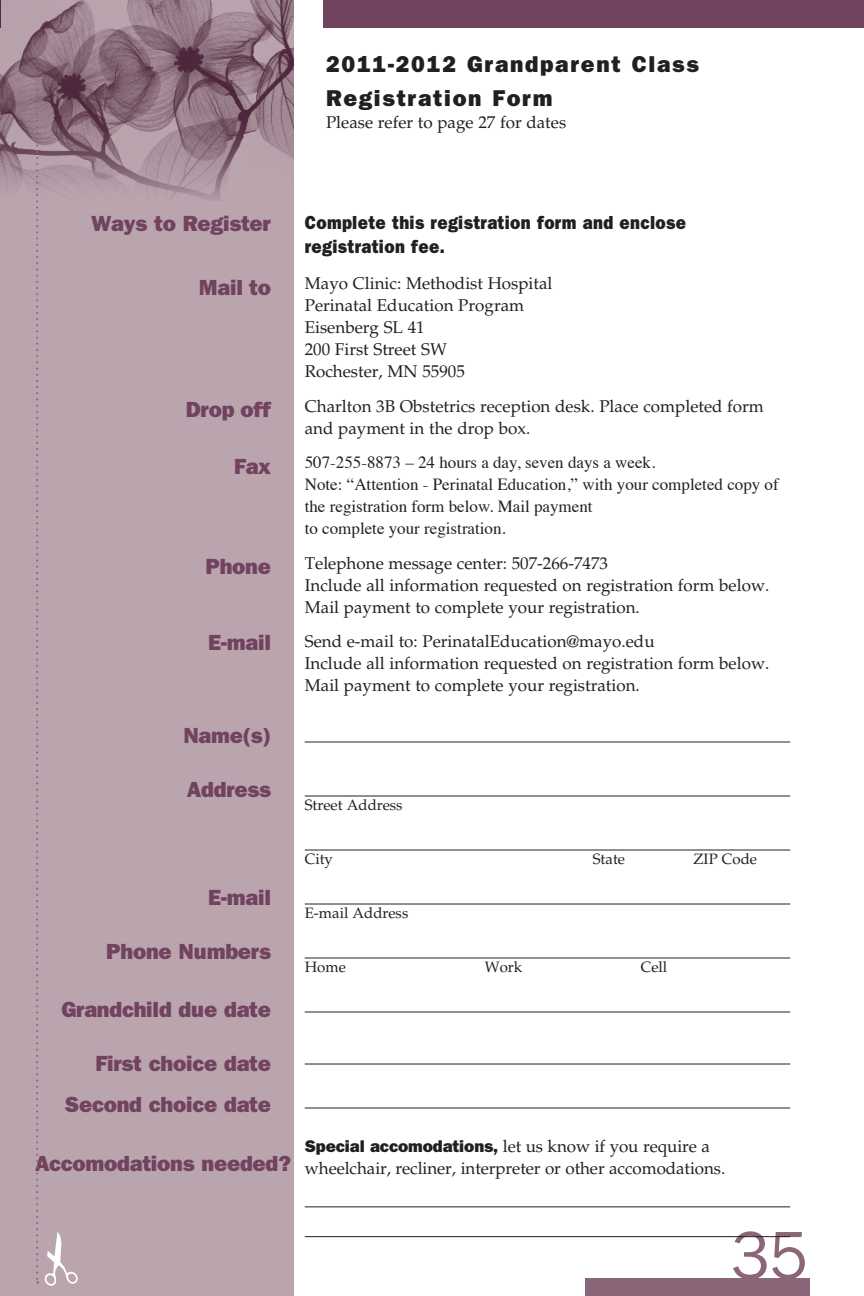
<style>
.page{position:relative;width:864px;height:1296px;background:#fff}
.page>*{position:absolute;margin:0;border:0;box-sizing:border-box;transform-origin:0 0}
.t1{font:68px "ITC Franklin Gothic Std";color:#8b6679;scale:.95 1}
.Text{font:23px "ITC Franklin Gothic Std Hvy";letter-spacing:.075em;color:#231f20}
.Subheading{font:22px "ITC Franklin Gothic Std Hvy";letter-spacing:-.01em;color:#71435f}
.Text-2{font:19px/24px "ITC Franklin Gothic Std Hvy";letter-spacing:.02em;color:#231f20;scale:.9 1}
.Text-3{font:17px/22px "Palatino LT Std";color:#231f20}
.t2{font:17px/22px "Times";color:#231f20}
.Text-4{font:15px "Palatino LT Std";color:#231f20}
.s1{font-family:"ITC Franklin Gothic Std Hvy"}
</style>
<div class="page">
<div style="left:324px;top:0;width:540px;height:28px;background:#71435f"></div>
<div style="left:585px;top:1278px;width:225px;height:18px;background:#8b6679"></div>
<div style="left:0;top:0;width:294px;height:1296px;background:#baa5af"></div>
<img style="left:0;top:0;width:294px;height:200px">
<hr style="left:305px;top:742px;width:485px;height:1px;background:#231f20">
<hr style="left:305px;top:796px;width:485px;height:1px;background:#231f20">
<hr style="left:305px;top:850px;width:485px;height:1px;background:#231f20">
<hr style="left:305px;top:904px;width:485px;height:1px;background:#231f20">
<hr style="left:305px;top:958px;width:485px;height:1px;background:#231f20">
<hr style="left:305px;top:1012px;width:485px;height:1px;background:#231f20">
<hr style="left:305px;top:1064px;width:485px;height:1px;background:#231f20">
<hr style="left:305px;top:1108px;width:485px;height:1px;background:#231f20">
<hr style="left:305px;top:1206px;width:485px;height:1px;background:#231f20">
<hr style="left:305px;top:1236px;width:485px;height:1px;background:#231f20">
<svg style="left:36px;top:89px;width:2px;height:1195px"></svg>
<svg style="left:45px;top:1232px;width:33px;height:54px"></svg>
<p class="Text" style="left:326px;top:50px;width:374px">2011-2012 Grandparent Class</p>
<p class="Text" style="left:326px;top:84px;width:228px">Registration Form</p>
<p class="Text-3" style="left:326px;top:111px;width:242px">Please refer to page 27 for dates</p>
<p class="Subheading" style="left:91px;top:211px;width:181px">Ways to Register</p>
<p class="Text-2" style="left:305px;top:211px;width:425px">Complete this registration form and enclose registration fee.</p>
<p class="Subheading" style="left:199px;top:275px;width:74px">Mail to</p>
<p class="Text-3" style="left:305px;top:273px;width:249px">Mayo Clinic: Methodist Hospital<br>Perinatal Education Program<br>Eisenberg SL 41<br>200 First Street SW<br>Rochester, MN 55905</p>
<p class="Subheading" style="left:186px;top:397px;width:87px">Drop off</p>
<p class="Text-3" style="left:305px;top:395px;width:461px">Charlton 3B Obstetrics reception desk. Place completed form and payment in the drop box.</p>
<p class="Subheading" style="left:234px;top:453px;width:38px">Fax</p>
<p class="t2" style="left:305px;top:450px;width:476px">507-255-8873 – 24 hours a day, seven days a week.<br>Note: “Attention - Perinatal Education,” with your completed copy of the registration form below. Mail payment<br>to complete your registration.</p>
<p class="Subheading" style="left:205px;top:554px;width:67px">Phone</p>
<p class="Text-3" style="left:305px;top:552px;width:305px">Telephone message center: 507-266-7473</p>
<p class="Text-3" style="left:305px;top:574px;width:466px">Include all information requested on registration form below.<br>Mail payment to complete your registration.</p>
<p class="Subheading" style="left:208px;top:629px;width:64px">E-mail</p>
<p class="Text-3" style="left:305px;top:631px;width:351px">Send e-mail to: PerinatalEducation@mayo.edu</p>
<p class="Text-3" style="left:305px;top:653px;width:466px">Include all information requested on registration form below.<br>Mail payment to complete your registration.</p>
<p class="Subheading" style="left:183px;top:722px;width:89px">Name(s)</p>
<p class="Subheading" style="left:187px;top:777px;width:86px">Address</p>
<p class="Text-4" style="left:305px;top:796px;width:99px">Street Address</p>
<p class="Subheading" style="left:208px;top:884px;width:64px">E-mail</p>
<p class="Subheading" style="left:106px;top:938px;width:166px">Phone Numbers</p>
<p class="Subheading" style="left:62px;top:996px;width:211px">Grandchild due date</p>
<p class="Subheading" style="left:95px;top:1050px;width:177px">First choice date</p>
<p class="Subheading" style="left:65px;top:1092px;width:208px">Second choice date</p>
<p class="Subheading" style="left:35px;top:1151px;width:258px">Accomodations needed?</p>
<p class="Text-4" style="left:305px;top:850px;width:30px">City</p>
<p class="Text-4" style="left:593px;top:850px;width:34px">State</p>
<p class="Text-4" style="left:694px;top:850px;width:65px">ZIP Code</p>
<p class="Text-4" style="left:305px;top:904px;width:105px">E-mail Address</p>
<p class="Text-4" style="left:305px;top:958px;width:43px">Home</p>
<p class="Text-4" style="left:485px;top:958px;width:39px">Work</p>
<p class="Text-4" style="left:641px;top:958px;width:28px">Cell</p>
<p class="Text-3" style="left:305px;top:1136px;width:422px"><span class="s1">Special accomodations,</span> let us know if you require a wheelchair, recliner, interpreter or other accomodations.</p>
<h1 class="t1" style="left:731px;top:1217px;width:82px">35</h1>
</div>
